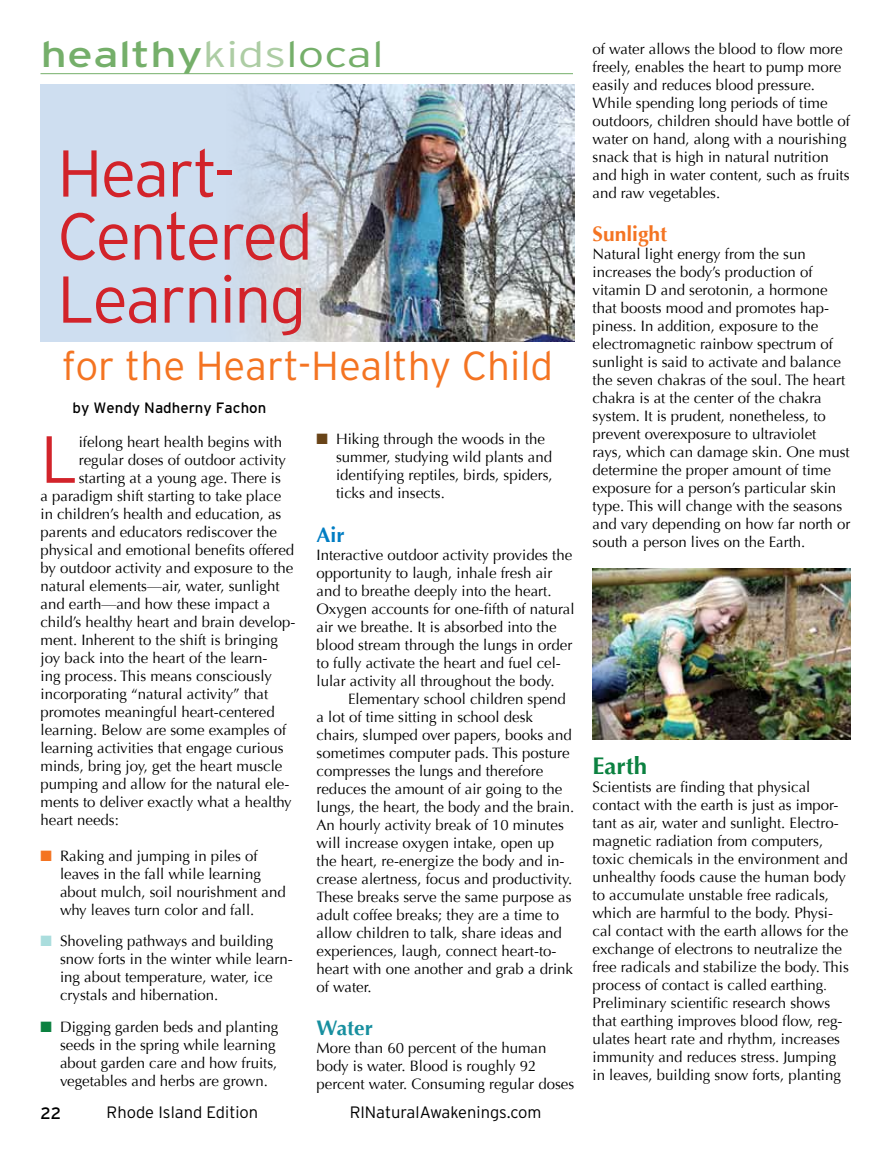
<style>
.page{position:relative;width:891px;height:1161px;background:#fff}
.page>*{position:absolute;margin:0;border:0;box-sizing:border-box;transform-origin:0 0}
.t1{font:300 66.45px "Interstate";color:#d2232a}
.t2{font:300 66px/63px "Interstate";letter-spacing:-.03em;color:#d2232a}
.t3{font:300 40.5px "Interstate";color:#f47422}
.t4{font:36px "Interstate";color:#75af6a;scale:1.3 1}
.t5{font:700 24px "Optima";color:#0b8140}
.t6{font:700 21px "Optima";color:#f47422}
.t7{font:700 21px "Optima";color:#178f9f}
.t8{font:700 21px "Optima";color:#007dc3}
.t9{font:300 16.5px "Interstate";color:#000}
.t10{font:16.5px "Interstate";color:#000}
.t11{font:15px/18px "Optima";color:#000}
.t12{font:15px "Interstate";color:#000}
.s1{font-weight:300;color:#adcda4}
.s2{font-weight:300}
.s3{color:#f47422}
.s4{color:#add}
.s5{color:#0b8140}
.s6{color:#694418}
.s7{font-style:italic}
</style>
<div class="page">
<img style="left:350px;top:85px;width:224px;height:257px">
<svg style="left:40px;top:85px;width:310px;height:257px;background:#cad7e7"></svg>
<hr style="left:40px;top:73px;width:533px;height:1px;background:#75af6a">
<img style="left:592px;top:569px;width:258px;height:171px">
<h3 class="t4" style="left:40px;top:34px;width:266px">healthy<span class="s1">kids</span><span class="s2">local</span></h3>
<h2 class="t2" style="left:57px;top:141px;width:257px">Heart-<br>Centered<br>Learning</h2>
<h3 class="t3" style="left:62px;top:343px;width:493px">for the Heart-Healthy Child</h3>
<p class="t12" style="left:73px;top:400px;width:195px">by Wendy Nadherny Fachon</p>
<h1 class="t1" style="left:40px;top:422px;width:40px">L</h1>
<p class="t11" style="left:79px;top:433px;width:205px">ifelong heart health begins with</p>
<p class="t11" style="left:79px;top:451px;width:209px">regular doses of outdoor activity</p>
<p class="t11" style="left:79px;top:469px;width:204px">starting at a young age. There is</p>
<p class="t11" style="left:41px;top:487px;width:242px">a paradigm shift starting to take place</p>
<p class="t11" style="left:41px;top:505px;width:242px">in children’s health and education, as</p>
<p class="t11" style="left:41px;top:523px;width:238px">parents and educators rediscover the</p>
<p class="t11" style="left:41px;top:541px;width:255px">physical and emotional benefits offered</p>
<p class="t11" style="left:41px;top:559px;width:254px">by outdoor activity and exposure to the</p>
<p class="t11" style="left:41px;top:577px;width:241px">natural elements—air, water, sunlight</p>
<p class="t11" style="left:41px;top:595px;width:231px">and earth—and how these impact a</p>
<p class="t11" style="left:41px;top:613px;width:257px">child’s healthy heart and brain develop-</p>
<p class="t11" style="left:41px;top:631px;width:239px">ment. Inherent to the shift is bringing</p>
<p class="t11" style="left:41px;top:649px;width:229px">joy back into the heart of the learn-</p>
<p class="t11" style="left:41px;top:667px;width:233px">ing process. This means consciously</p>
<p class="t11" style="left:41px;top:685px;width:229px">incorporating “natural activity” that</p>
<p class="t11" style="left:41px;top:703px;width:236px">promotes meaningful heart-centered</p>
<p class="t11" style="left:41px;top:721px;width:247px">learning. Below are some examples of</p>
<p class="t11" style="left:41px;top:739px;width:245px">learning activities that engage curious</p>
<p class="t11" style="left:41px;top:757px;width:243px">minds, bring joy, get the heart muscle</p>
<p class="t11" style="left:41px;top:775px;width:250px">pumping and allow for the natural ele-</p>
<p class="t11" style="left:41px;top:793px;width:253px">ments to deliver exactly what a healthy</p>
<p class="t11" style="left:41px;top:811px;width:80px">heart needs:</p>
<p class="t11" style="left:60px;top:847px;width:227px;text-indent:-19px"><span class="s3">■</span> Raking and jumping in piles of leaves in the fall while learning about mulch, soil nourishment and why leaves turn color and fall.</p>
<p class="t11" style="left:60px;top:932px;width:234px;text-indent:-19px"><span class="s4">■</span> Shoveling pathways and building snow forts in the winter while learn&shy;ing about temperature, water, ice crystals and hibernation.</p>
<p class="t11" style="left:60px;top:1018px;width:220px;text-indent:-19px"><span class="s5">■</span> Digging garden beds and planting seeds in the spring while learning about garden care and how fruits, vegetables and herbs are grown.</p>
<p class="t11" style="left:336px;top:431px;width:218px;text-indent:-20px"><span class="s6">■</span> Hiking through the woods in the summer, studying wild plants and identifying reptiles, birds, spiders, ticks and insects.</p>
<h3 class="t8" style="left:316px;top:522px;width:30px">Air</h3>
<p class="t11" style="left:316px;top:546px;width:260px">Interactive outdoor activity provides the opportunity to laugh, inhale fresh air and to breathe deeply into the heart.<br>Oxygen accounts for one-fifth of natural air we breathe. It is absorbed into the blood stream through the lungs in order to fully activate the heart and fuel cel&shy;lular activity all throughout the body.<br>E</p>
<p class="t11" style="left:316px;top:690px;width:259px;text-indent:39px">lementary school children spend a lot of time sitting in school desk chairs, slumped over papers, books and sometimes computer pads. This posture compresses the lungs and therefore reduces the amount of air going to the lungs, the heart, the body and the brain.<br>An hourly activity break of 10 minutes will increase oxygen intake, open up the heart, re-energize the body and in&shy;crease alertness, focus and productivity.<br>These breaks serve the same purpose as adult coffee breaks; they are a time to allow children to talk, share ideas and experiences, laugh, connect heart-to&shy;heart with one another and grab a drink of water.</p>
<h3 class="t7" style="left:316px;top:1015px;width:58px">Water</h3>
<p class="t11" style="left:316px;top:1039px;width:259px">More than 60 percent of the human body is water. Blood is roughly 92 percent water. Consuming regular doses</p>
<p class="t10" style="left:40px;top:1104px;width:22px">22</p>
<p class="t9" style="left:107px;top:1103px;width:153px">Rhode Island Edition</p>
<p class="t9" style="left:350px;top:1103px;width:193px">RINaturalAwakenings.com</p>
<p class="t11" style="left:592px;top:40px;width:259px">of water allows the blood to flow more freely, enables the heart to pump more easily and reduces blood pressure.<br>While spending long periods of time outdoors, children should have bottle of water on hand, along with a nourishing snack that is high in natural nutrition and high in water content, such as fruits and raw vegetables.</p>
<h3 class="t6" style="left:592px;top:222px;width:76px">Sunlight</h3>
<p class="t11" style="left:592px;top:246px;width:259px">Natural light energy from the sun increases the body’s production of vitamin D and serotonin, a hormone that boosts mood and promotes hap&shy;piness. In addition, exposure to the electromagnetic rainbow spectrum of sunlight is said to activate and balance the seven chakras of the soul. The heart chakra is at the center of the chakra system. It is prudent, nonetheless, to prevent overexposure to ultraviolet<br>rays, which can damage skin. One must determine the proper amount of time exposure for a person’s particular skin type. This will change with the seasons and vary depending on how far north or south a person lives on the Earth.</p>
<h3 class="t5" style="left:592px;top:752px;width:56px">Earth</h3>
<p class="t11" style="left:592px;top:778px;width:258px">Scientists are finding that physical contact with the earth is just as impor&shy;tant as air, water and sunlight. Electro&shy;magnetic radiation from computers, toxic chemicals in the environment and unhealthy foods cause the human body to accumulate unstable free radicals, which are harmful to the body. Physi&shy;cal contact with the earth allows for the exchange of electrons to neutralize the free radicals and stabilize the body. This process of contact is called earthing<span class="s7">.<br></span>Preliminary scientific research shows that earthing improves blood flow, reg&shy;ulates heart rate and rhythm, increases immunity and reduces stress. Jumping in leaves, building snow forts, planting</p>
</div>
